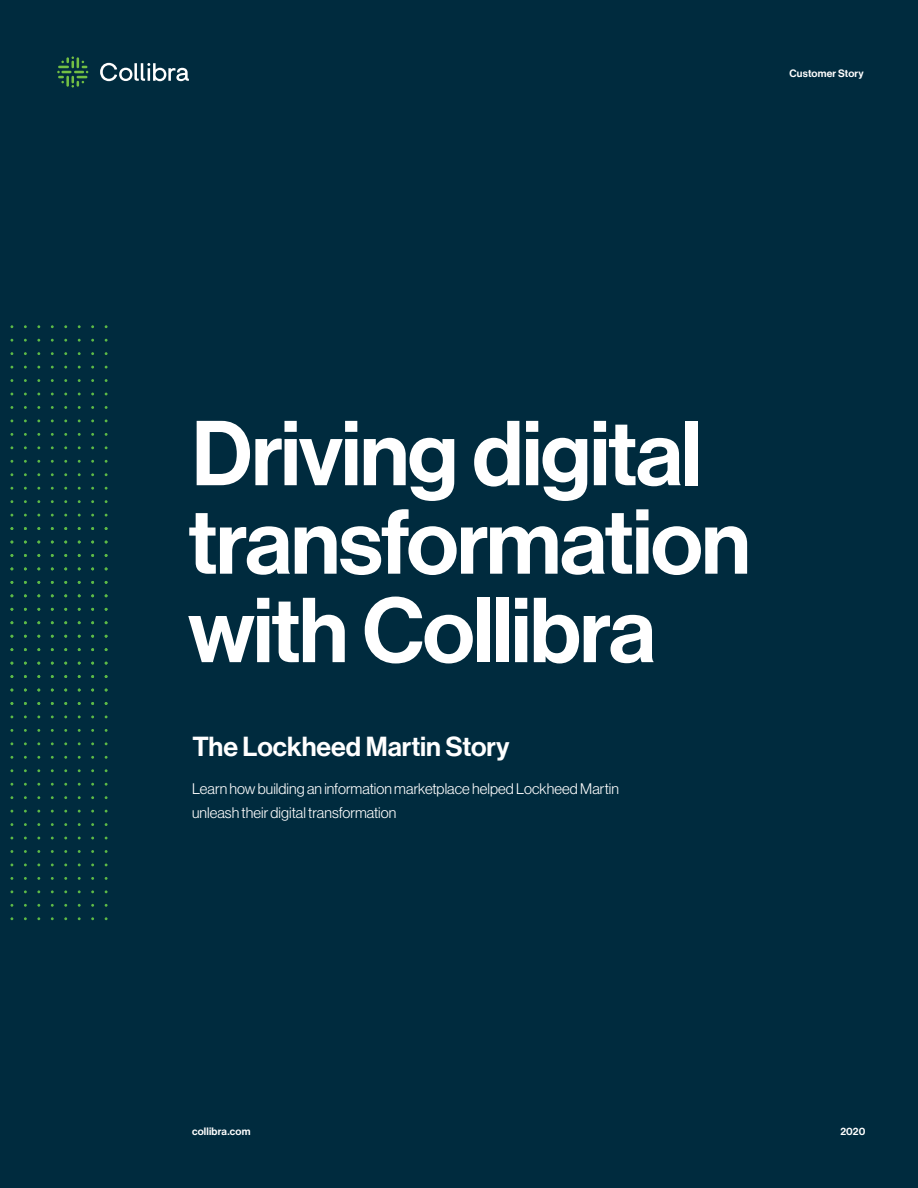
<style>
.page{position:relative;width:918px;height:1188px;background:#002b3e}
.page>*{position:absolute;margin:0;border:0;box-sizing:border-box;transform-origin:0 0}
.t1{font:500 90px/88.5px "Haas Grot Disp 65";letter-spacing:-.015em;color:#fff}
.t2{font:500 27px "Haas Grot Disp 65";color:#fff}
.t3{font:300 15px/24px "Haas Grot Disp 45";letter-spacing:.005em;color:#fff}
.t4{font:500 10.5px "Haas Grot Disp 65";letter-spacing:.015em;color:#fff}
</style>
<div class="page">
<svg style="left:57px;top:56px;width:30px;height:32px"></svg>
<svg style="left:100px;top:63px;width:89px;height:18px"></svg>
<p class="t4" style="left:790px;top:67px;width:76px">Customer Story</p>
<h1 class="t1" style="left:188px;top:411px;width:564px">Driving digital transformation with Collibra</h1>
<h2 class="t2" style="left:192px;top:731px;width:319px">The Lockheed Martin Story</h2>
<p class="t3" style="left:192px;top:776px;width:429px">Learn how building an information marketplace helped Lockheed Martin unleash their digital transformation</p>
<p class="t4" style="left:192px;top:1125px;width:60px">collibra.com</p>
<p class="t4" style="left:840px;top:1125px;width:27px">2020</p>
</div>
